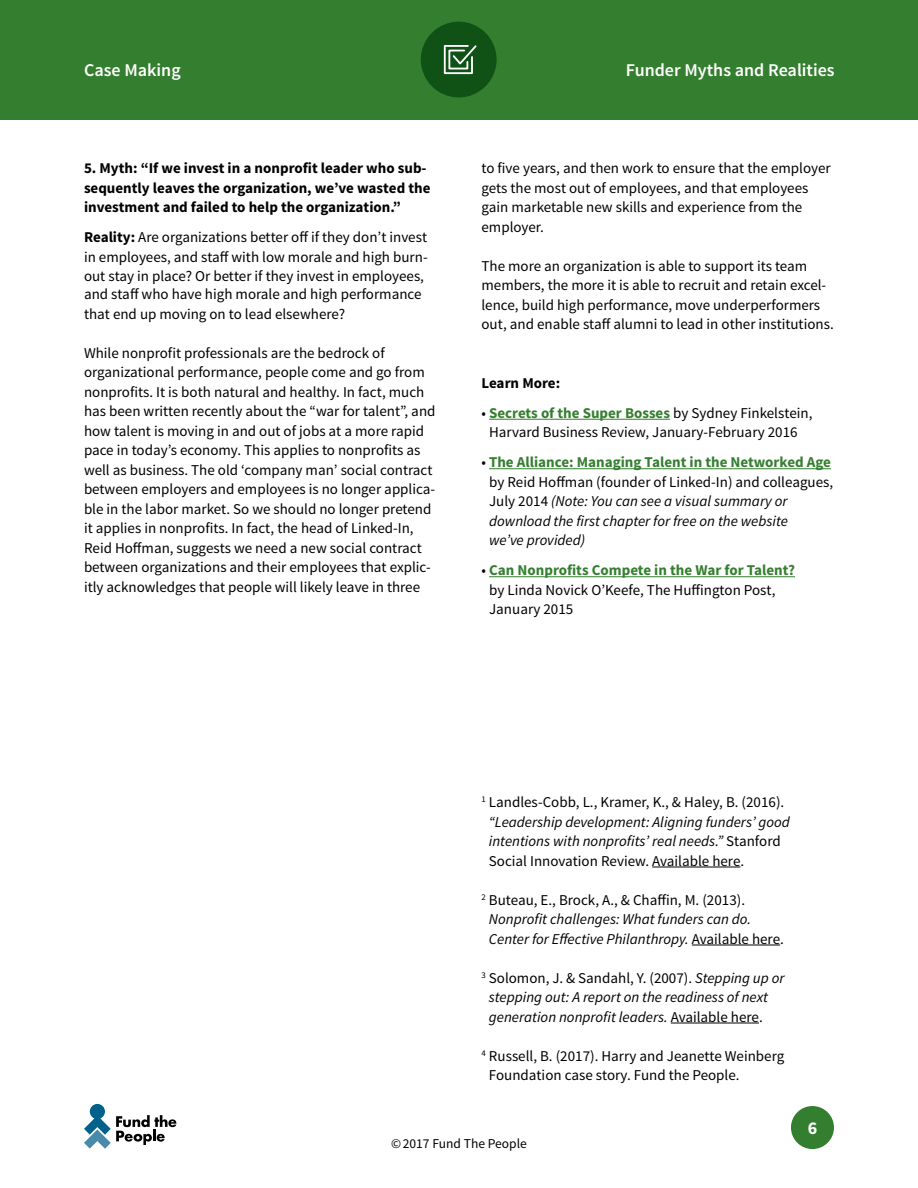
<style>
.page{position:relative;width:918px;height:1188px;background:#fff}
.page>*{position:absolute;margin:0;border:0;box-sizing:border-box;transform-origin:0 0}
.t1{font:600 18px "Source Sans Pro";color:#fff}
.t2{font:700 18px "Source Sans Pro";color:#fff}
.t3{font:15px/19.5px "Source Sans Pro";color:#000}
.t4{font:italic 15px/19.5px "Source Sans Pro";color:#000}
.t5{font:700 15px/19.5px "Source Sans Pro";color:#000}
.t6{font:13.5px "Source Sans Pro";color:#000}
.s1{font-weight:700}
.s2{font-weight:700;color:#347f2f}
.s3{font-style:normal}
.s4{font-weight:700;font-style:normal;color:#347f2f}
.s5{font-style:italic}
</style>
<div class="page">
<div style="left:791px;top:1106px;width:43px;height:43px;background:#347f2f;border-radius:50%"></div>
<svg style="left:84px;top:1104px;width:92px;height:45px"></svg>
<div style="left:0;top:0;width:918px;height:119px;background:#347f2f"></div>
<div style="left:421px;top:22px;width:76px;height:75px;background:#105215;border-radius:50%"></div>
<svg style="left:443px;top:45px;width:34px;height:30px"></svg>
<hr style="left:489px;top:419px;width:181px;height:1px;background:#347f2f">
<hr style="left:489px;top:468px;width:342px;height:1px;background:#347f2f">
<hr style="left:489px;top:576px;width:306px;height:1px;background:#347f2f">
<hr style="left:652px;top:867px;width:88px;height:1px;background:#000">
<hr style="left:692px;top:945px;width:88px;height:1px;background:#000">
<hr style="left:671px;top:1023px;width:88px;height:1px;background:#000">
<p class="t1" style="left:84px;top:58px;width:98px">Case Making</p>
<p class="t1" style="left:626px;top:58px;width:210px">Funder Myths and Realities</p>
<p class="t5" style="left:84px;top:159px;width:348px">5. Myth: “If we invest in a nonprofit leader who sub&shy;sequently leaves the organization, we’ve wasted the investment and failed to help the organization.”</p>
<p class="t3" style="left:84px;top:228px;width:345px;text-align:justify"><span class="s1">Reality:</span> Are organizations better off if they don’t invest in employees, and staff with low morale and high burn&shy;out stay in place? Or better if they invest in employees,</p>
<p class="t3" style="left:84px;top:285px;width:339px">and staff who have high morale and high performance that end up moving on to lead elsewhere?</p>
<p class="t3" style="left:84px;top:343px;width:353px">While nonprofit professionals are the bedrock of organizational performance, people come and go from nonprofits. It is both natural and healthy. In fact, much has been written recently about the “war for talent”, and how talent is moving in and out of jobs at a more rapid pace in today’s economy. This applies to nonprofits as well as business. The old ‘company man’ social contract between employers and employees is no longer applica&shy;ble in the labor market. So we should no longer pretend it applies in nonprofits. In fact, the head of Linked-In, Reid Hoffman, suggests we need a new social contract between organizations and their employees that explic&shy;itly acknowledges that people will likely leave in three</p>
<p class="t3" style="left:482px;top:159px;width:351px">to five years, and then work to ensure that the employer gets the most out of employees, and that employees gain marketable new skills and experience from the employer.</p>
<p class="t3" style="left:482px;top:256px;width:354px">The more an organization is able to support its team members, the more it is able to recruit and retain excel&shy;lence, build high performance, move underperformers out, and enable staff alumni to lead in other institutions.</p>
<p class="t5" style="left:482px;top:374px;width:80px">Learn More:</p>
<p class="t3" style="left:482px;top:403px;width:332px;text-align:center">• <span class="s2">Secrets of the Super Bosses</span> by Sydney Finkelstein,<br>Harvard Business Review, January-February 2016</p>
<p class="t4" style="left:489px;top:453px;width:346px;text-indent:-8px"><span class="s3">•</span> <span class="s4">The Alliance: Managing Talent in the Networked Age </span><span class="s3">by Reid Hoffman (founder of Linked-In) and colleagues, July 2014</span> (Note: You can see a visual summary or download the first chapter for free on the website<br>we’ve provided)</p>
<p class="t3" style="left:489px;top:561px;width:307px;text-indent:-8px">• <span class="s2">Can Nonprofits Compete in the War for Talent? </span>by Linda Novick O’Keefe, The Huffington Post,<br>January 2015</p>
<p class="t3" style="left:489px;top:793px;width:303px;text-indent:-7px"><sup>1</sup> Landles-Cobb, L., Kramer, K., &amp; Haley, B. (2016). <span class="s5">“Leadership development: Aligning funders’ good intentions with nonprofits’ real needs.”</span> Stanford Social Innovation Review. Available here.</p>
<p class="t4" style="left:489px;top:890px;width:296px;text-indent:-7px"><sup>2</sup> <span class="s3">Buteau, E., Brock, A., &amp; Chaffin, M. (2013).<br></span>Nonprofit challenges: What funders can do.<br>Center for Effective Philanthropy. <span class="s3">Available here.</span></p>
<p class="t4" style="left:489px;top:968px;width:297px;text-indent:-7px"><sup>3</sup> <span class="s3">Solomon, J. &amp; Sandahl, Y. (2007).</span> Stepping up or stepping out: A report on the readiness of next generation nonprofit leaders. <span class="s3">Available here.</span></p>
<p class="t3" style="left:489px;top:1046px;width:297px;text-indent:-7px"><sup>4</sup> Russell, B. (2017). Harry and Jeanette Weinberg<br>Foundation case story. Fund the People.</p>
<p class="t2" style="left:808px;top:1117px;width:11px">6</p>
<p class="t6" style="left:391px;top:1135px;width:137px">©2017 Fund The People</p>
</div>
